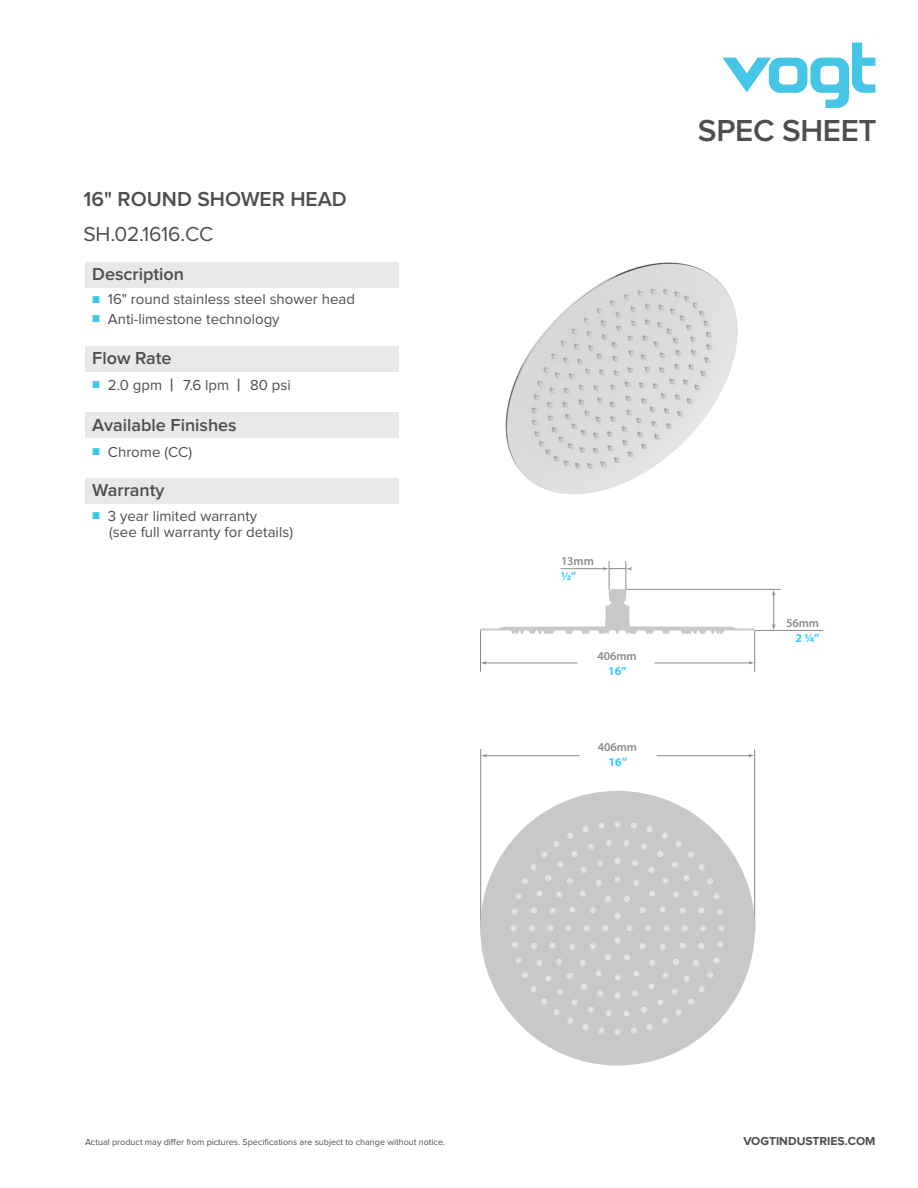
<style>
.page{position:relative;width:918px;height:1188px;background:#fff}
.page>*{position:absolute;margin:0;border:0;box-sizing:border-box;transform-origin:0 0}
.t1{font:600 31.5px "Proxima Nova";letter-spacing:-.01em;color:#4d4e50}
.t2{font:600 21px "Proxima Nova";color:#4d4e50}
.t3{font:21px "Proxima Nova";letter-spacing:-.01em;color:#4d4e50}
.t4{font:600 18px "Proxima Nova";color:#4d4e50}
.t5{font:15px/16.5px "Proxima Nova";color:#4d4e50}
.t6{font:700 12px "Proxima Nova";color:#4d4e50}
.t7{font:600 12px "Myriad Pro";letter-spacing:-.01em;color:#898a8d}
.t8{font:700 12px "Myriad Pro";color:#3cf}
.t9{font:9px "Proxima Nova";color:#4d4e50}
.s1{font-size:12px;color:#46c6e7}
.s2{font-weight:600;font-size:18px}
</style>
<div class="page">
<div style="left:85px;top:262px;width:313px;height:26px;background:#e8e8e8"></div>
<div style="left:85px;top:346px;width:313px;height:26px;background:#e8e8e8"></div>
<div style="left:85px;top:412px;width:313px;height:26px;background:#e8e8e8"></div>
<div style="left:85px;top:478px;width:313px;height:25px;background:#e8e8e8"></div>
<svg style="left:722px;top:43px;width:153px;height:65px"></svg>
<hr style="left:480px;top:629px;width:1px;height:43px;background:#898a8d">
<hr style="left:754px;top:630px;width:1px;height:42px;background:#898a8d">
<hr style="left:626px;top:589px;width:155px;height:1px;background:#898a8d">
<img style="left:505px;top:262px;width:233px;height:233px">
<hr style="left:483px;top:755px;width:97px;height:1px;background:#898a8d">
<hr style="left:657px;top:755px;width:95px;height:1px;background:#898a8d">
<hr style="left:754px;top:749px;width:1px;height:183px;background:#898a8d">
<hr style="left:480px;top:749px;width:1px;height:180px;background:#898a8d">
<hr style="left:483px;top:663px;width:95px;height:1px;background:#898a8d">
<hr style="left:755px;top:630px;width:68px;height:1px;background:#898a8d">
<hr style="left:773px;top:593px;width:1px;height:35px;background:#898a8d">
<hr style="left:655px;top:663px;width:97px;height:1px;background:#898a8d">
<svg style="left:481px;top:661px;width:6px;height:4px"></svg>
<svg style="left:481px;top:754px;width:6px;height:3px"></svg>
<svg style="left:480px;top:561px;width:275px;height:73px"></svg>
<div style="left:480px;top:791px;width:275px;height:275px;background:#c8c8c8;border-radius:50%"></div>
<svg style="left:699px;top:987px;width:5px;height:5px"></svg>
<svg style="left:688px;top:999px;width:6px;height:5px"></svg>
<svg style="left:676px;top:1009px;width:5px;height:6px"></svg>
<svg style="left:672px;top:989px;width:6px;height:6px"></svg>
<svg style="left:662px;top:1018px;width:6px;height:6px"></svg>
<svg style="left:647px;top:1024px;width:5px;height:6px"></svg>
<svg style="left:631px;top:1028px;width:6px;height:6px"></svg>
<svg style="left:624px;top:1011px;width:5px;height:5px"></svg>
<svg style="left:658px;top:1000px;width:5px;height:5px"></svg>
<svg style="left:632px;top:990px;width:6px;height:6px"></svg>
<svg style="left:641px;top:1007px;width:6px;height:5px"></svg>
<svg style="left:707px;top:973px;width:6px;height:5px"></svg>
<svg style="left:693px;top:960px;width:6px;height:6px"></svg>
<svg style="left:684px;top:976px;width:6px;height:5px"></svg>
<svg style="left:673px;top:959px;width:6px;height:6px"></svg>
<svg style="left:717px;top:942px;width:6px;height:5px"></svg>
<svg style="left:714px;top:958px;width:5px;height:5px"></svg>
<svg style="left:699px;top:943px;width:5px;height:6px"></svg>
<svg style="left:680px;top:943px;width:5px;height:5px"></svg>
<svg style="left:648px;top:984px;width:6px;height:5px"></svg>
<svg style="left:662px;top:973px;width:6px;height:6px"></svg>
<svg style="left:634px;top:971px;width:5px;height:5px"></svg>
<svg style="left:649px;top:960px;width:6px;height:6px"></svg>
<svg style="left:660px;top:944px;width:6px;height:6px"></svg>
<svg style="left:624px;top:955px;width:6px;height:5px"></svg>
<svg style="left:640px;top:943px;width:5px;height:6px"></svg>
<svg style="left:615px;top:1029px;width:5px;height:6px"></svg>
<svg style="left:599px;top:1028px;width:5px;height:6px"></svg>
<svg style="left:606px;top:1011px;width:5px;height:5px"></svg>
<svg style="left:583px;top:1024px;width:5px;height:6px"></svg>
<svg style="left:568px;top:1018px;width:5px;height:6px"></svg>
<svg style="left:588px;top:1007px;width:6px;height:5px"></svg>
<svg style="left:597px;top:990px;width:6px;height:6px"></svg>
<svg style="left:615px;top:993px;width:5px;height:5px"></svg>
<svg style="left:581px;top:984px;width:6px;height:5px"></svg>
<svg style="left:572px;top:1000px;width:6px;height:5px"></svg>
<svg style="left:554px;top:1009px;width:5px;height:6px"></svg>
<svg style="left:541px;top:999px;width:6px;height:5px"></svg>
<svg style="left:531px;top:987px;width:5px;height:5px"></svg>
<svg style="left:558px;top:989px;width:5px;height:6px"></svg>
<svg style="left:596px;top:971px;width:6px;height:5px"></svg>
<svg style="left:615px;top:974px;width:5px;height:6px"></svg>
<svg style="left:580px;top:960px;width:6px;height:6px"></svg>
<svg style="left:567px;top:973px;width:6px;height:6px"></svg>
<svg style="left:615px;top:938px;width:5px;height:5px"></svg>
<svg style="left:605px;top:955px;width:6px;height:5px"></svg>
<svg style="left:590px;top:943px;width:6px;height:6px"></svg>
<svg style="left:570px;top:944px;width:5px;height:6px"></svg>
<svg style="left:556px;top:959px;width:6px;height:6px"></svg>
<svg style="left:537px;top:960px;width:5px;height:6px"></svg>
<svg style="left:546px;top:976px;width:5px;height:5px"></svg>
<svg style="left:522px;top:973px;width:6px;height:5px"></svg>
<svg style="left:550px;top:943px;width:5px;height:5px"></svg>
<svg style="left:516px;top:958px;width:6px;height:5px"></svg>
<svg style="left:512px;top:942px;width:6px;height:5px"></svg>
<svg style="left:531px;top:943px;width:6px;height:6px"></svg>
<svg style="left:717px;top:909px;width:6px;height:6px"></svg>
<svg style="left:719px;top:925px;width:5px;height:6px"></svg>
<svg style="left:699px;top:908px;width:5px;height:5px"></svg>
<svg style="left:700px;top:925px;width:6px;height:6px"></svg>
<svg style="left:682px;top:925px;width:6px;height:6px"></svg>
<svg style="left:680px;top:908px;width:5px;height:6px"></svg>
<svg style="left:707px;top:878px;width:6px;height:6px"></svg>
<svg style="left:714px;top:893px;width:5px;height:6px"></svg>
<svg style="left:684px;top:875px;width:6px;height:6px"></svg>
<svg style="left:693px;top:891px;width:6px;height:5px"></svg>
<svg style="left:673px;top:892px;width:6px;height:5px"></svg>
<svg style="left:645px;top:925px;width:6px;height:6px"></svg>
<svg style="left:664px;top:925px;width:5px;height:6px"></svg>
<svg style="left:660px;top:907px;width:6px;height:5px"></svg>
<svg style="left:627px;top:925px;width:6px;height:6px"></svg>
<svg style="left:640px;top:907px;width:5px;height:6px"></svg>
<svg style="left:649px;top:891px;width:6px;height:5px"></svg>
<svg style="left:662px;top:878px;width:6px;height:5px"></svg>
<svg style="left:624px;top:896px;width:6px;height:6px"></svg>
<svg style="left:634px;top:880px;width:5px;height:6px"></svg>
<svg style="left:676px;top:841px;width:5px;height:6px"></svg>
<svg style="left:688px;top:852px;width:6px;height:6px"></svg>
<svg style="left:699px;top:864px;width:5px;height:6px"></svg>
<svg style="left:672px;top:862px;width:6px;height:5px"></svg>
<svg style="left:658px;top:851px;width:5px;height:6px"></svg>
<svg style="left:648px;top:867px;width:6px;height:6px"></svg>
<svg style="left:632px;top:860px;width:6px;height:6px"></svg>
<svg style="left:647px;top:827px;width:5px;height:5px"></svg>
<svg style="left:662px;top:833px;width:6px;height:5px"></svg>
<svg style="left:631px;top:823px;width:6px;height:5px"></svg>
<svg style="left:624px;top:840px;width:5px;height:6px"></svg>
<svg style="left:641px;top:844px;width:6px;height:6px"></svg>
<svg style="left:603px;top:925px;width:5px;height:6px"></svg>
<svg style="left:615px;top:913px;width:5px;height:6px"></svg>
<svg style="left:584px;top:925px;width:6px;height:6px"></svg>
<svg style="left:590px;top:907px;width:6px;height:6px"></svg>
<svg style="left:566px;top:925px;width:5px;height:6px"></svg>
<svg style="left:570px;top:907px;width:5px;height:5px"></svg>
<svg style="left:605px;top:896px;width:6px;height:6px"></svg>
<svg style="left:615px;top:876px;width:5px;height:6px"></svg>
<svg style="left:596px;top:880px;width:6px;height:6px"></svg>
<svg style="left:580px;top:891px;width:6px;height:5px"></svg>
<svg style="left:567px;top:878px;width:6px;height:5px"></svg>
<svg style="left:547px;top:925px;width:6px;height:6px"></svg>
<svg style="left:550px;top:908px;width:5px;height:6px"></svg>
<svg style="left:512px;top:909px;width:6px;height:6px"></svg>
<svg style="left:511px;top:925px;width:5px;height:6px"></svg>
<svg style="left:531px;top:908px;width:6px;height:5px"></svg>
<svg style="left:529px;top:925px;width:6px;height:6px"></svg>
<svg style="left:537px;top:891px;width:5px;height:5px"></svg>
<svg style="left:546px;top:875px;width:5px;height:6px"></svg>
<svg style="left:556px;top:892px;width:6px;height:5px"></svg>
<svg style="left:516px;top:893px;width:6px;height:6px"></svg>
<svg style="left:522px;top:878px;width:6px;height:6px"></svg>
<svg style="left:615px;top:858px;width:5px;height:6px"></svg>
<svg style="left:597px;top:860px;width:6px;height:6px"></svg>
<svg style="left:572px;top:851px;width:6px;height:6px"></svg>
<svg style="left:581px;top:867px;width:6px;height:6px"></svg>
<svg style="left:599px;top:823px;width:5px;height:5px"></svg>
<svg style="left:615px;top:821px;width:5px;height:6px"></svg>
<svg style="left:606px;top:840px;width:5px;height:6px"></svg>
<svg style="left:568px;top:833px;width:5px;height:5px"></svg>
<svg style="left:583px;top:827px;width:5px;height:5px"></svg>
<svg style="left:588px;top:844px;width:6px;height:6px"></svg>
<svg style="left:531px;top:864px;width:5px;height:6px"></svg>
<svg style="left:541px;top:852px;width:6px;height:6px"></svg>
<svg style="left:554px;top:841px;width:5px;height:6px"></svg>
<svg style="left:558px;top:862px;width:5px;height:5px"></svg>
<h2 class="t2" style="left:84px;top:190px;width:265px">16" ROUND SHOWER HEAD</h2>
<h2 class="t3" style="left:84px;top:224px;width:131px">SH.02.1616.CC</h2>
<p class="t4" style="left:92px;top:266px;width:93px">Description</p>
<p class="t5" style="left:92px;top:292px;width:264px"><span class="s1">■</span> 16" round stainless steel shower head</p>
<p class="t5" style="left:92px;top:311px;width:189px"><span class="s1">■</span> Anti-limestone technology</p>
<p class="t4" style="left:92px;top:350px;width:81px">Flow Rate</p>
<p class="t5" style="left:92px;top:377px;width:200px"><span class="s1">■</span> 2.0 gpm <span class="s2">|</span> 7.6 lpm <span class="s2">|</span> 80 psi</p>
<p class="t4" style="left:92px;top:417px;width:146px">Available Finishes</p>
<p class="t5" style="left:92px;top:444px;width:101px"><span class="s1">■</span> Chrome (CC)</p>
<p class="t4" style="left:92px;top:481px;width:74px">Warranty</p>
<p class="t5" style="left:109px;top:508px;width:185px;text-indent:-17px"><span class="s1">■</span> 3 year limited warranty<br>(see full warranty for details)</p>
<h1 class="t1" style="left:698px;top:116px;width:180px">SPEC SHEET</h1>
<p class="t7" style="left:561px;top:553px;width:34px">13mm</p>
<p class="t8" style="left:561px;top:568px;width:17px">1/2”</p>
<p class="t7" style="left:597px;top:648px;width:41px">406mm</p>
<p class="t8" style="left:608px;top:663px;width:20px">16”</p>
<p class="t7" style="left:598px;top:740px;width:41px">406mm</p>
<p class="t8" style="left:609px;top:755px;width:20px">16”</p>
<p class="t7" style="left:786px;top:615px;width:34px">56mm</p>
<p class="t8" style="left:796px;top:630px;width:26px">2 1/4”</p>
<p class="t9" style="left:85px;top:1138px;width:362px">Actual product may differ from pictures. Specifications are subject to change without notice.</p>
<p class="t6" style="left:743px;top:1136px;width:134px">VOGTINDUSTRIES.COM</p>
</div>
